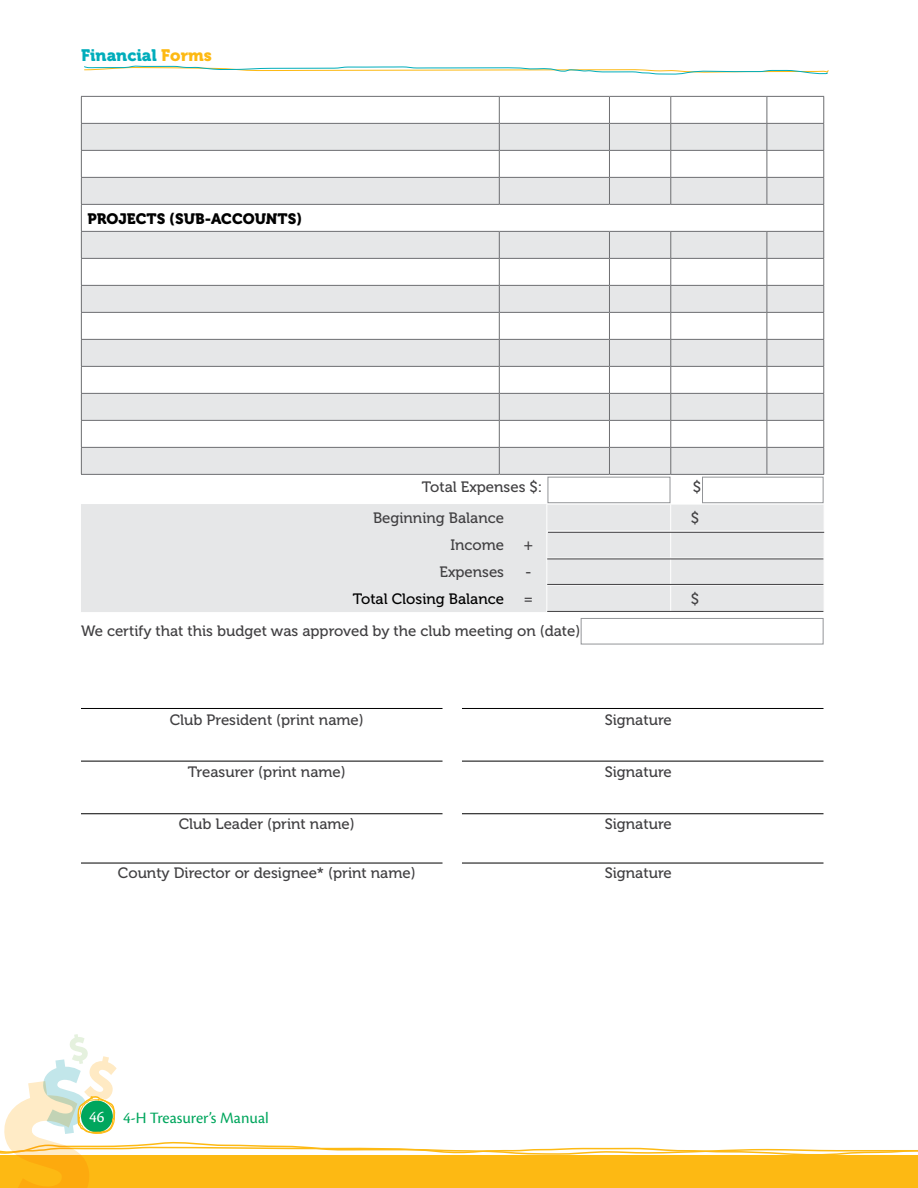
<style>
.page{position:relative;width:918px;height:1188px;background:#fff}
.page>*{position:absolute;margin:0;border:0;box-sizing:border-box;transform-origin:0 0}
.t1{font:16.5px "Cronos Pro";color:#00a65d}
.t2{font:16.5px "Museo 900";color:#00adbb}
.t3{font:15px "Museo 500";color:#414042}
.t4{font:15px "Museo 900";color:#000}
.t5{font:15px "Museo 500";color:#000}
.s1{color:#fdb913}
.s2{color:#fff}
</style>
<div class="page">
<svg style="left:84px;top:65px;width:745px;height:10px"></svg>
<svg style="left:0;top:1034px;width:918px;height:154px"></svg>
<svg style="left:82px;top:124px;width:741px;height:350px;fill:#e6e7e8"></svg>
<svg style="left:823px;top:97px;width:1px;height:377px"></svg>
<hr style="left:81px;top:285px;width:418px;height:1px;background:#6d6e71">
<hr style="left:499px;top:285px;width:110px;height:1px;background:#6d6e71">
<hr style="left:609px;top:285px;width:62px;height:1px;background:#6d6e71">
<hr style="left:81px;top:312px;width:418px;height:1px;background:#6d6e71">
<hr style="left:499px;top:312px;width:110px;height:1px;background:#6d6e71">
<hr style="left:609px;top:312px;width:62px;height:1px;background:#6d6e71">
<hr style="left:81px;top:339px;width:418px;height:1px;background:#6d6e71">
<hr style="left:499px;top:339px;width:110px;height:1px;background:#6d6e71">
<hr style="left:609px;top:339px;width:62px;height:1px;background:#6d6e71">
<hr style="left:81px;top:366px;width:418px;height:1px;background:#6d6e71">
<hr style="left:499px;top:366px;width:110px;height:1px;background:#6d6e71">
<hr style="left:609px;top:366px;width:62px;height:1px;background:#6d6e71">
<hr style="left:81px;top:393px;width:418px;height:1px;background:#6d6e71">
<hr style="left:499px;top:393px;width:110px;height:1px;background:#6d6e71">
<hr style="left:609px;top:393px;width:62px;height:1px;background:#6d6e71">
<hr style="left:81px;top:420px;width:418px;height:1px;background:#6d6e71">
<hr style="left:499px;top:420px;width:110px;height:1px;background:#6d6e71">
<hr style="left:609px;top:420px;width:62px;height:1px;background:#6d6e71">
<hr style="left:81px;top:447px;width:418px;height:1px;background:#6d6e71">
<hr style="left:499px;top:447px;width:110px;height:1px;background:#6d6e71">
<hr style="left:609px;top:447px;width:62px;height:1px;background:#6d6e71">
<hr style="left:81px;top:474px;width:418px;height:1px;background:#6d6e71">
<hr style="left:499px;top:474px;width:110px;height:1px;background:#6d6e71">
<hr style="left:609px;top:474px;width:62px;height:1px;background:#6d6e71">
<hr style="left:671px;top:285px;width:96px;height:1px;background:#6d6e71">
<hr style="left:767px;top:285px;width:57px;height:1px;background:#6d6e71">
<hr style="left:671px;top:312px;width:96px;height:1px;background:#6d6e71">
<hr style="left:767px;top:312px;width:57px;height:1px;background:#6d6e71">
<hr style="left:671px;top:339px;width:96px;height:1px;background:#6d6e71">
<hr style="left:767px;top:339px;width:57px;height:1px;background:#6d6e71">
<hr style="left:671px;top:366px;width:96px;height:1px;background:#6d6e71">
<hr style="left:767px;top:366px;width:57px;height:1px;background:#6d6e71">
<hr style="left:671px;top:393px;width:96px;height:1px;background:#6d6e71">
<hr style="left:767px;top:393px;width:57px;height:1px;background:#6d6e71">
<hr style="left:671px;top:420px;width:96px;height:1px;background:#6d6e71">
<hr style="left:767px;top:420px;width:57px;height:1px;background:#6d6e71">
<hr style="left:671px;top:447px;width:96px;height:1px;background:#6d6e71">
<hr style="left:767px;top:447px;width:57px;height:1px;background:#6d6e71">
<hr style="left:671px;top:474px;width:96px;height:1px;background:#6d6e71">
<hr style="left:767px;top:474px;width:57px;height:1px;background:#6d6e71">
<hr style="left:81px;top:96px;width:418px;height:1px;background:#6d6e71">
<hr style="left:499px;top:96px;width:110px;height:1px;background:#6d6e71">
<hr style="left:609px;top:96px;width:62px;height:1px;background:#6d6e71">
<hr style="left:671px;top:96px;width:96px;height:1px;background:#6d6e71">
<hr style="left:767px;top:96px;width:57px;height:1px;background:#6d6e71">
<hr style="left:81px;top:123px;width:418px;height:1px;background:#6d6e71">
<hr style="left:499px;top:123px;width:110px;height:1px;background:#6d6e71">
<hr style="left:609px;top:123px;width:62px;height:1px;background:#6d6e71">
<hr style="left:671px;top:123px;width:96px;height:1px;background:#6d6e71">
<hr style="left:767px;top:123px;width:57px;height:1px;background:#6d6e71">
<hr style="left:81px;top:150px;width:418px;height:1px;background:#6d6e71">
<hr style="left:499px;top:150px;width:110px;height:1px;background:#6d6e71">
<hr style="left:609px;top:150px;width:62px;height:1px;background:#6d6e71">
<hr style="left:671px;top:150px;width:96px;height:1px;background:#6d6e71">
<hr style="left:767px;top:150px;width:57px;height:1px;background:#6d6e71">
<hr style="left:81px;top:177px;width:418px;height:1px;background:#6d6e71">
<hr style="left:499px;top:177px;width:110px;height:1px;background:#6d6e71">
<hr style="left:609px;top:177px;width:62px;height:1px;background:#6d6e71">
<hr style="left:671px;top:177px;width:96px;height:1px;background:#6d6e71">
<hr style="left:767px;top:177px;width:57px;height:1px;background:#6d6e71">
<hr style="left:81px;top:204px;width:418px;height:1px;background:#6d6e71">
<svg style="left:81px;top:97px;width:1px;height:377px"></svg>
<hr style="left:499px;top:204px;width:110px;height:1px;background:#6d6e71">
<hr style="left:609px;top:204px;width:62px;height:1px;background:#6d6e71">
<hr style="left:671px;top:204px;width:96px;height:1px;background:#6d6e71">
<hr style="left:767px;top:204px;width:57px;height:1px;background:#6d6e71">
<hr style="left:81px;top:231px;width:418px;height:1px;background:#6d6e71">
<hr style="left:499px;top:231px;width:110px;height:1px;background:#6d6e71">
<hr style="left:609px;top:231px;width:62px;height:1px;background:#6d6e71">
<hr style="left:671px;top:231px;width:96px;height:1px;background:#6d6e71">
<hr style="left:767px;top:231px;width:57px;height:1px;background:#6d6e71">
<svg style="left:499px;top:97px;width:1px;height:107px"></svg>
<svg style="left:609px;top:97px;width:1px;height:107px"></svg>
<svg style="left:670px;top:97px;width:1px;height:107px"></svg>
<svg style="left:767px;top:97px;width:1px;height:107px"></svg>
<hr style="left:81px;top:258px;width:418px;height:1px;background:#6d6e71">
<hr style="left:499px;top:258px;width:110px;height:1px;background:#6d6e71">
<hr style="left:609px;top:258px;width:62px;height:1px;background:#6d6e71">
<hr style="left:671px;top:258px;width:96px;height:1px;background:#6d6e71">
<hr style="left:767px;top:258px;width:57px;height:1px;background:#6d6e71">
<svg style="left:499px;top:232px;width:1px;height:242px"></svg>
<svg style="left:609px;top:232px;width:1px;height:242px"></svg>
<svg style="left:670px;top:232px;width:1px;height:242px"></svg>
<svg style="left:767px;top:232px;width:1px;height:242px"></svg>
<div style="left:81px;top:504px;width:743px;height:108px;background:#e6e7e8"></div>
<hr style="left:546px;top:504px;width:125px;height:1px;background:#fff">
<hr style="left:671px;top:504px;width:154px;height:1px;background:#fff">
<hr style="left:546px;top:531px;width:125px;height:1px;background:#fff">
<hr style="left:671px;top:531px;width:154px;height:1px;background:#fff">
<hr style="left:546px;top:558px;width:125px;height:1px;background:#fff">
<hr style="left:671px;top:558px;width:154px;height:1px;background:#fff">
<hr style="left:546px;top:585px;width:125px;height:1px;background:#fff">
<svg style="left:546px;top:504px;width:1px;height:108px"></svg>
<hr style="left:671px;top:585px;width:154px;height:1px;background:#fff">
<svg style="left:670px;top:505px;width:1px;height:106px"></svg>
<div style="left:581px;top:618px;width:243px;height:26px;background:#fff;border:1px solid #939598"></div>
<hr style="left:81px;top:708px;width:362px;height:1px;background:#000">
<hr style="left:462px;top:708px;width:362px;height:1px;background:#000">
<hr style="left:81px;top:761px;width:362px;height:1px;background:#000">
<hr style="left:462px;top:761px;width:362px;height:1px;background:#000">
<hr style="left:81px;top:813px;width:362px;height:1px;background:#000">
<hr style="left:462px;top:813px;width:362px;height:1px;background:#000">
<hr style="left:81px;top:863px;width:362px;height:1px;background:#000">
<hr style="left:462px;top:863px;width:362px;height:1px;background:#000">
<div style="left:548px;top:477px;width:122px;height:26px;background:#fff;border:1px solid #939598"></div>
<div style="left:702px;top:477px;width:122px;height:26px;background:#fff;border:1px solid #939598"></div>
<hr style="left:548px;top:532px;width:276px;height:1px;background:#414042">
<hr style="left:547px;top:559px;width:276px;height:1px;background:#414042">
<hr style="left:547px;top:584px;width:276px;height:1px;background:#414042">
<hr style="left:547px;top:611px;width:276px;height:1px;background:#414042">
<p class="t2" style="left:81px;top:46px;width:133px">Financial <span class="s1">Forms</span></p>
<p class="t4" style="left:87px;top:210px;width:50px">PROJECTS</p>
<p class="t4" style="left:169px;top:210px;width:54px">(SUB-ACCOU</p>
<p class="t4" style="left:266px;top:210px;width:38px">NTS)</p>
<p class="t3" style="left:422px;top:478px;width:122px">Total Expenses $:</p>
<p class="t3" style="left:693px;top:478px;width:10px">$</p>
<p class="t3" style="left:373px;top:510px;width:133px">Beginning Balance</p>
<p class="t3" style="left:691px;top:510px;width:10px">$</p>
<p class="t3" style="left:450px;top:537px;width:55px">Income</p>
<p class="t3" style="left:524px;top:537px;width:11px">+</p>
<p class="t3" style="left:440px;top:564px;width:66px">Expenses</p>
<p class="t3" style="left:525px;top:564px;width:8px">-</p>
<p class="t5" style="left:353px;top:591px;width:153px">Total Closing Balance</p>
<p class="t3" style="left:524px;top:591px;width:11px">=</p>
<p class="t3" style="left:691px;top:591px;width:10px">$</p>
<p class="t3" style="left:81px;top:623px;width:505px">We certify that this budget was approved by the club meeting on (date):</p>
<p class="t3" style="left:170px;top:712px;width:196px">Club President (print name)</p>
<p class="t3" style="left:605px;top:712px;width:68px">Signature</p>
<p class="t3" style="left:188px;top:764px;width:160px">Treasurer (print name)</p>
<p class="t3" style="left:605px;top:764px;width:68px">Signature</p>
<p class="t3" style="left:179px;top:816px;width:178px">Club Leader (print name)</p>
<p class="t3" style="left:605px;top:816px;width:68px">Signature</p>
<p class="t3" style="left:118px;top:864px;width:299px">County Director or designee* (print name)</p>
<p class="t3" style="left:605px;top:864px;width:68px">Signature</p>
<p class="t1" style="left:89px;top:1108px;width:181px"><span class="s2">46</span> 4-H Treasurer’s Manual</p>
</div>
